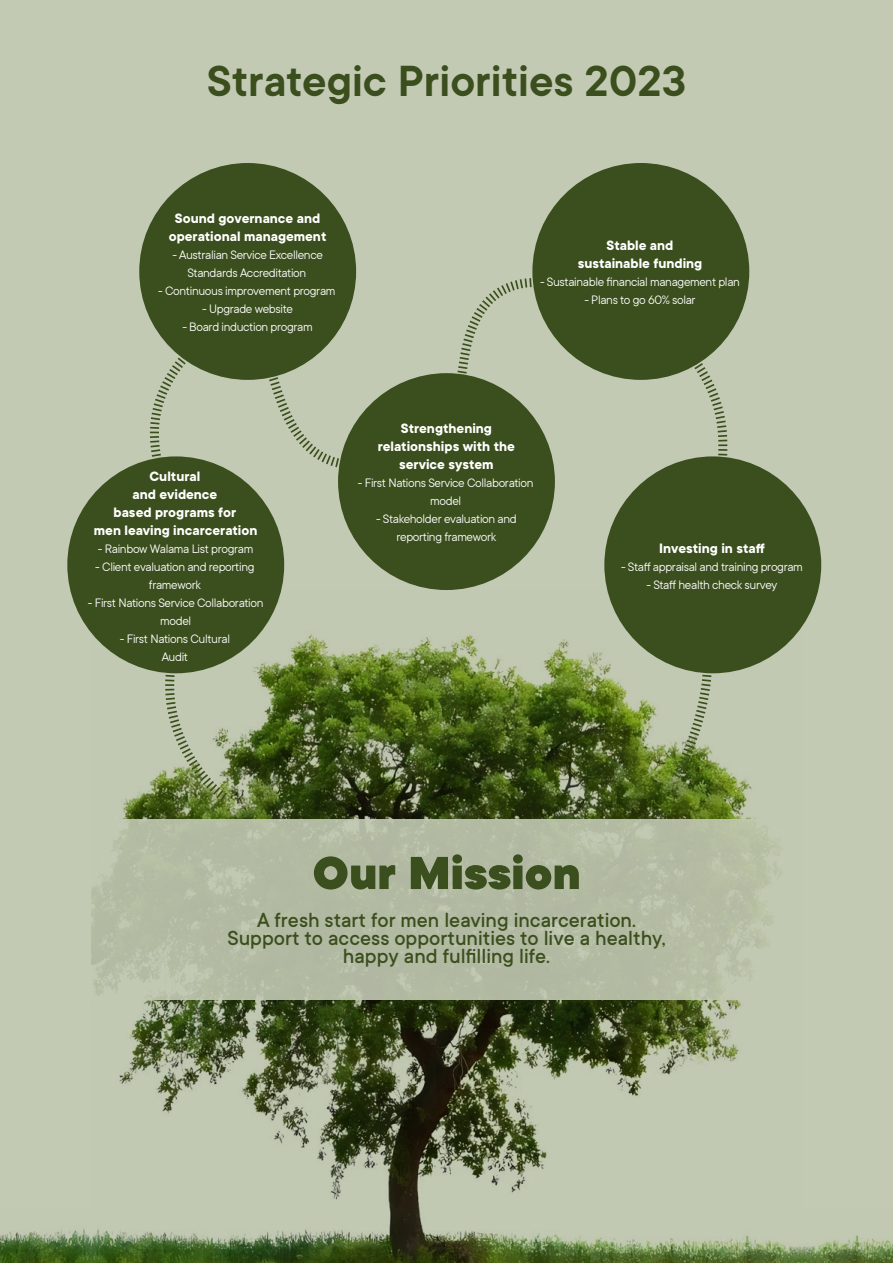
<style>
.page{position:relative;width:893px;height:1263px;background:#c3cab4}
.page>*{position:absolute;margin:0;border:0;box-sizing:border-box;transform-origin:0 0}
.t1{font:900 51px "TT Commons";color:#3b4e1d}
.t2{font:600 48px "TT Commons";color:#3b4e1d}
.t3{font:500 22.5px/18px "TT Commons";color:#3b4e1d;text-align:center}
.t4{font:700 15px/18px "TT Commons";color:#fff;text-align:center}
.t5{font:13.5px/18px "TT Commons";letter-spacing:-.025em;color:#fff;text-align:center}
</style>
<div class="page">
<img style="left:91px;top:590px;width:711px;height:673px">
<img style="left:0;top:1228px;width:91px;height:35px">
<img style="left:802px;top:1235px;width:91px;height:28px">
<div style="left:49px;top:819px;width:757px;height:180px;background:linear-gradient(to right,#b6bea7,#b6bea5)"></div>
<div style="left:67px;top:456px;width:217px;height:217px;background:#3b4e1d;border-radius:50%"></div>
<div style="left:139px;top:163px;width:217px;height:217px;background:#3b4e1d;border-radius:50%"></div>
<div style="left:338px;top:373px;width:217px;height:217px;background:#3b4e1d;border-radius:50%"></div>
<div style="left:604px;top:456px;width:217px;height:217px;background:#3b4e1d;border-radius:50%"></div>
<div style="left:532px;top:163px;width:217px;height:217px;background:#3b4e1d;border-radius:50%"></div>
<svg style="left:150px;top:356px;width:38px;height:102px"></svg>
<svg style="left:268px;top:376px;width:80px;height:95px"></svg>
<svg style="left:456px;top:276px;width:77px;height:99px"></svg>
<svg style="left:693px;top:361px;width:35px;height:95px"></svg>
<svg style="left:164px;top:674px;width:65px;height:129px"></svg>
<svg style="left:670px;top:674px;width:43px;height:106px"></svg>
<div style="left:345px;top:380px;width:203px;height:203px;background:#3b4e1d;border-radius:50%"></div>
<h2 class="t2" style="left:207px;top:51px;width:481px">Strategic Priorities 2023</h2>
<p class="t4" style="left:169px;top:209px;width:159px">Sound governance and operational management</p>
<p class="t5" style="left:172px;top:246px;width:152px">- Australian Service Excellence<br>Standards Accreditation</p>
<p class="t5" style="left:158px;top:282px;width:179px">- Continuous improvement program</p>
<p class="t5" style="left:202px;top:300px;width:92px">- Upgrade website</p>
<p class="t5" style="left:182px;top:318px;width:132px">- Board induction program</p>
<p class="t4" style="left:578px;top:236px;width:126px">Stable and sustainable funding</p>
<p class="t5" style="left:540px;top:273px;width:201px">- Sustainable financial management plan</p>
<p class="t5" style="left:584px;top:291px;width:113px">- Plans to go 60% solar</p>
<p class="t4" style="left:94px;top:467px;width:165px">Cultural<br>and evidence<br>based programs for<br>men leaving incarceration</p>
<p class="t5" style="left:98px;top:539px;width:157px">- Rainbow Walama List program</p>
<p class="t5" style="left:95px;top:557px;width:161px">- Client evaluation and reporting framework</p>
<p class="t5" style="left:88px;top:593px;width:177px">- First Nations Service Collaboration model</p>
<p class="t5" style="left:120px;top:629px;width:112px">- First Nations Cultural<br>Audit</p>
<p class="t4" style="left:378px;top:419px;width:139px">Strengthening relationships with the service system</p>
<p class="t5" style="left:358px;top:474px;width:177px">- First Nations Service Collaboration model</p>
<p class="t5" style="left:376px;top:510px;width:142px">- Stakeholder evaluation and reporting framework</p>
<p class="t4" style="left:659px;top:539px;width:107px">Investing in staff</p>
<p class="t5" style="left:621px;top:557px;width:183px">- Staff appraisal and training program</p>
<p class="t5" style="left:646px;top:575px;width:132px">- Staff health check survey</p>
<h1 class="t1" style="left:312px;top:837px;width:270px">Our Mission</h1>
<h3 class="t3" style="left:227px;top:910px;width:440px">A fresh start for men leaving incarceration.<br>Support to access opportunities to live a healthy, happy and fulfilling life.</h3>
</div>
